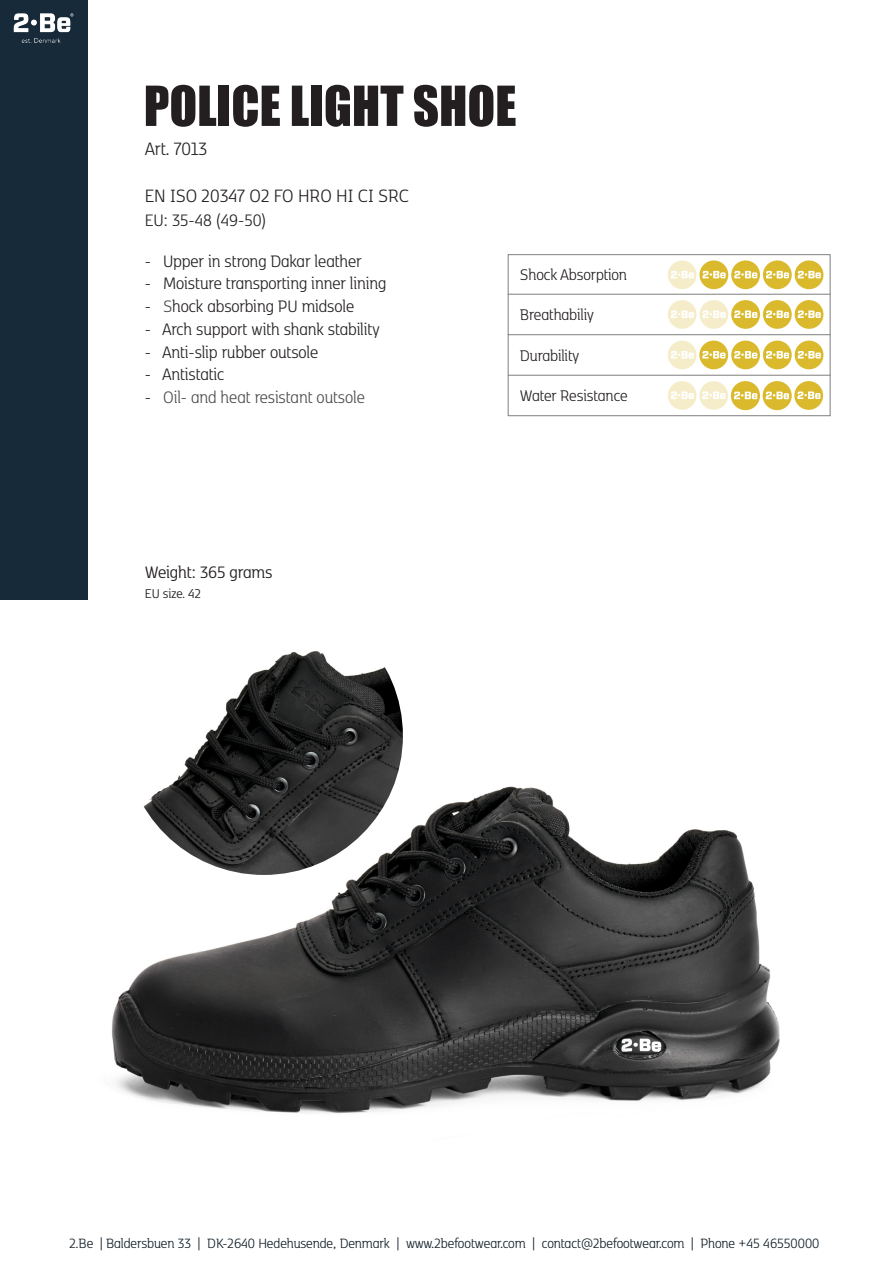
<style>
.page{position:relative;width:893px;height:1263px;background:#fff}
.page>*{position:absolute;margin:0;border:0;box-sizing:border-box;transform-origin:0 0}
.t1{font:51px "Impact";color:#231f20}
.t2{font:300 21px "Kobenhavn C";color:#231f20}
.t3{font:300 19.5px "Kobenhavn C";color:#231f20}
.t4{font:300 19.5px "Kobenhavn C";color:#4b4c4d}
.t5{font:19.5px "Kobenhavn C";letter-spacing:-.005em;color:#231f20}
.t6{font:300 18.15px "Kobenhavn C";letter-spacing:-.005em;color:#231f20}
.t7{font:300 15.75px "Kobenhavn C";color:#0e1b24}
.t8{font:15px "Kobenhavn C";letter-spacing:-.005em;color:#231f20}
.s1{color:#4b4c4d}
.s2{color:#231f20}
</style>
<div class="page">
<div style="left:0;top:0;width:87px;height:600px;background:#162a3a"></div>
<img style="left:13px;top:13px;width:61px;height:30px">
<div style="left:508px;top:254px;width:322px;height:162px;border:1px solid #7d7f80"></div>
<hr style="left:508px;top:294px;width:323px;height:1px;background:#7d7f80">
<hr style="left:508px;top:334px;width:323px;height:1px;background:#7d7f80">
<hr style="left:508px;top:375px;width:323px;height:1px;background:#7d7f80">
<div style="left:795px;top:260px;width:28px;height:29px;background:#daba2c;border-radius:50%"></div>
<svg style="left:798px;top:271px;width:23px;height:7px"></svg>
<div style="left:763px;top:260px;width:29px;height:29px;background:#daba2c;border-radius:50%"></div>
<svg style="left:766px;top:271px;width:23px;height:7px"></svg>
<div style="left:731px;top:260px;width:29px;height:29px;background:#daba2c;border-radius:50%"></div>
<svg style="left:734px;top:271px;width:23px;height:7px"></svg>
<div style="left:795px;top:300px;width:28px;height:29px;background:#daba2c;border-radius:50%"></div>
<svg style="left:798px;top:310px;width:23px;height:8px"></svg>
<div style="left:795px;top:341px;width:28px;height:28px;background:#daba2c;border-radius:50%"></div>
<svg style="left:798px;top:351px;width:23px;height:7px"></svg>
<div style="left:763px;top:341px;width:29px;height:28px;background:#daba2c;border-radius:50%"></div>
<svg style="left:766px;top:351px;width:23px;height:7px"></svg>
<div style="left:794px;top:381px;width:29px;height:29px;background:#daba2c;border-radius:50%"></div>
<svg style="left:797px;top:391px;width:23px;height:8px"></svg>
<div style="left:763px;top:381px;width:29px;height:29px;background:#daba2c;border-radius:50%"></div>
<svg style="left:766px;top:392px;width:23px;height:7px"></svg>
<div style="left:731px;top:381px;width:29px;height:29px;background:#daba2c;border-radius:50%"></div>
<svg style="left:734px;top:392px;width:23px;height:7px"></svg>
<svg style="left:699px;top:381px;width:29px;height:29px"></svg>
<svg style="left:702px;top:391px;width:23px;height:8px"></svg>
<div style="left:699px;top:260px;width:29px;height:29px;background:#daba2c;border-radius:50%"></div>
<svg style="left:702px;top:271px;width:24px;height:7px"></svg>
<div style="left:668px;top:260px;width:28px;height:29px;background:#f5edca;border-radius:50%"></div>
<svg style="left:671px;top:271px;width:23px;height:7px"></svg>
<div style="left:763px;top:300px;width:29px;height:29px;background:#daba2c;border-radius:50%"></div>
<svg style="left:766px;top:310px;width:23px;height:8px"></svg>
<div style="left:731px;top:300px;width:29px;height:29px;background:#daba2c;border-radius:50%"></div>
<svg style="left:734px;top:310px;width:23px;height:8px"></svg>
<div style="left:699px;top:300px;width:29px;height:29px;background:#f5edca;border-radius:50%"></div>
<svg style="left:702px;top:310px;width:24px;height:8px"></svg>
<div style="left:668px;top:300px;width:28px;height:29px;background:#f5edca;border-radius:50%"></div>
<svg style="left:671px;top:310px;width:23px;height:8px"></svg>
<div style="left:731px;top:341px;width:29px;height:28px;background:#daba2c;border-radius:50%"></div>
<svg style="left:734px;top:351px;width:23px;height:7px"></svg>
<div style="left:699px;top:341px;width:29px;height:28px;background:#daba2c;border-radius:50%"></div>
<svg style="left:702px;top:351px;width:23px;height:7px"></svg>
<div style="left:668px;top:341px;width:28px;height:28px;background:#f5edca;border-radius:50%"></div>
<svg style="left:671px;top:351px;width:23px;height:7px"></svg>
<div style="left:668px;top:381px;width:28px;height:29px;background:#f5edca;border-radius:50%"></div>
<svg style="left:671px;top:391px;width:23px;height:8px"></svg>
<img style="left:111px;top:756px;width:669px;height:358px">
<img style="left:124px;top:596px;width:279px;height:279px;border-radius:139px">
<p class="t1" style="left:144px;top:66px;width:374px">POLICE LIGHT SHOE</p>
<p class="t2" style="left:145px;top:135px;width:64px">Art. 7013</p>
<p class="t2" style="left:145px;top:182px;width:266px">EN ISO 20347 O2 FO HRO HI CI SRC</p>
<p class="t3" style="left:145px;top:208px;width:123px">EU: 35-48 (49-50)</p>
<p class="t3" style="left:145px;top:248px;width:218px">- Upper in strong Dakar leather</p>
<p class="t3" style="left:145px;top:270px;width:243px">- Moisture transporting inner lining</p>
<p class="t3" style="left:145px;top:293px;width:211px">- <span class="s1">S</span>hock absorbing PU midsole</p>
<p class="t3" style="left:145px;top:316px;width:236px">- Arch support with shank stability</p>
<p class="t3" style="left:145px;top:339px;width:175px">- Anti-slip rubber outsole</p>
<p class="t3" style="left:145px;top:361px;width:81px">- Antistatic</p>
<p class="t4" style="left:145px;top:384px;width:221px"><span class="s2">-</span> Oil- and heat resistant outsole</p>
<p class="t5" style="left:145px;top:559px;width:129px">Weight: 365 grams</p>
<p class="t8" style="left:145px;top:583px;width:58px">EU size. 42</p>
<p class="t6" style="left:520px;top:263px;width:108px">Shock Absorption</p>
<p class="t6" style="left:520px;top:303px;width:75px">Breathabiliy</p>
<p class="t6" style="left:520px;top:343px;width:61px">Durability</p>
<p class="t6" style="left:520px;top:384px;width:109px">Water Resistance</p>
<p class="t7" style="left:69px;top:1233px;width:751px">2.Be | Baldersbuen 33 | DK-2640 Hedehusende, Denmark | www.2befootwear.com | contact@2befootwear.com | Phone +45 46550000</p>
</div>
